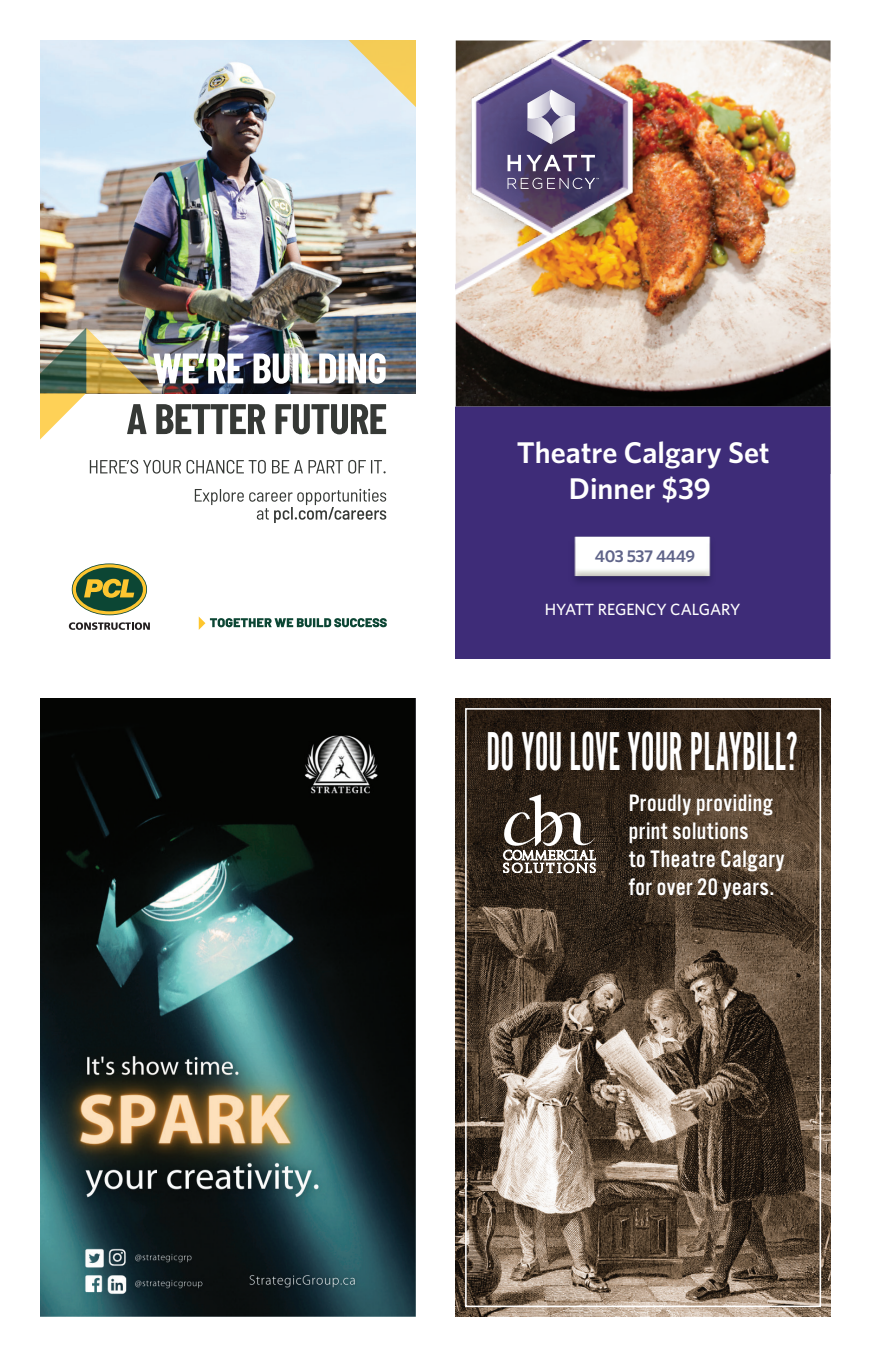
<style>
.page{position:relative;width:871px;height:1357px;background:#fff}
.page>*{position:absolute;margin:0;border:0;box-sizing:border-box;transform-origin:0 0}
.t1{font:56.93px "Alternate Got No 1 D";color:#fff;scale:.71 1}
.t2{font:600 29.93px/36px "Whitney";color:#fff;text-align:center}
.t3{font:24.75px/28.1px "Alternate Got No 3 D";letter-spacing:.02em;color:#fff}
.t4{font:600 17.1px "Whitney";letter-spacing:-.025em;color:#5f6489}
.t5{font:500 16.2px "Whitney";color:#fff}
</style>
<div class="page">
<img style="left:456px;top:699px;width:374px;height:617px">
<div style="left:465px;top:708px;width:356px;height:599px;border:2px solid #fff"></div>
<svg style="left:503px;top:794px;width:93px;height:79px"></svg>
<img style="left:456px;top:377px;width:374px;height:281px">
<img style="left:456px;top:40px;width:374px;height:337px">
<svg style="left:507px;top:155px;width:88px;height:16px"></svg>
<svg style="left:527px;top:90px;width:48px;height:54px;background:#afaac0"></svg>
<svg style="left:507px;top:178px;width:92px;height:11px"></svg>
<img style="left:569px;top:531px;width:148px;height:57px">
<img style="left:41px;top:40px;width:374px;height:353px">
<img style="left:40px;top:328px;width:346px;height:146px">
<svg style="left:195px;top:489px;width:191px;height:34px"></svg>
<svg style="left:199px;top:617px;width:188px;height:13px"></svg>
<svg style="left:69px;top:622px;width:81px;height:8px"></svg>
<svg style="left:72px;top:563px;width:75px;height:52px"></svg>
<svg style="left:328px;top:40px;width:88px;height:87px;background:#e3e1c7"></svg>
<img style="left:41px;top:699px;width:374px;height:617px">
<p class="t2" style="left:517px;top:434px;width:254px">Theatre Calgary Set<br>Dinner $39</p>
<p class="t4" style="left:595px;top:544px;width:102px">403 537 4449</p>
<p class="t5" style="left:545px;top:599px;width:197px">HYATT REGENCY CALGARY</p>
<h1 class="t1" style="left:486px;top:721px;width:440px">DO YOU LOVE YOUR PLAYBILL?</h1>
<p class="t3" style="left:629px;top:789px;width:158px">Proudly providing print solutions<br>to Theatre Calgary for over 20 years.</p>
</div>
